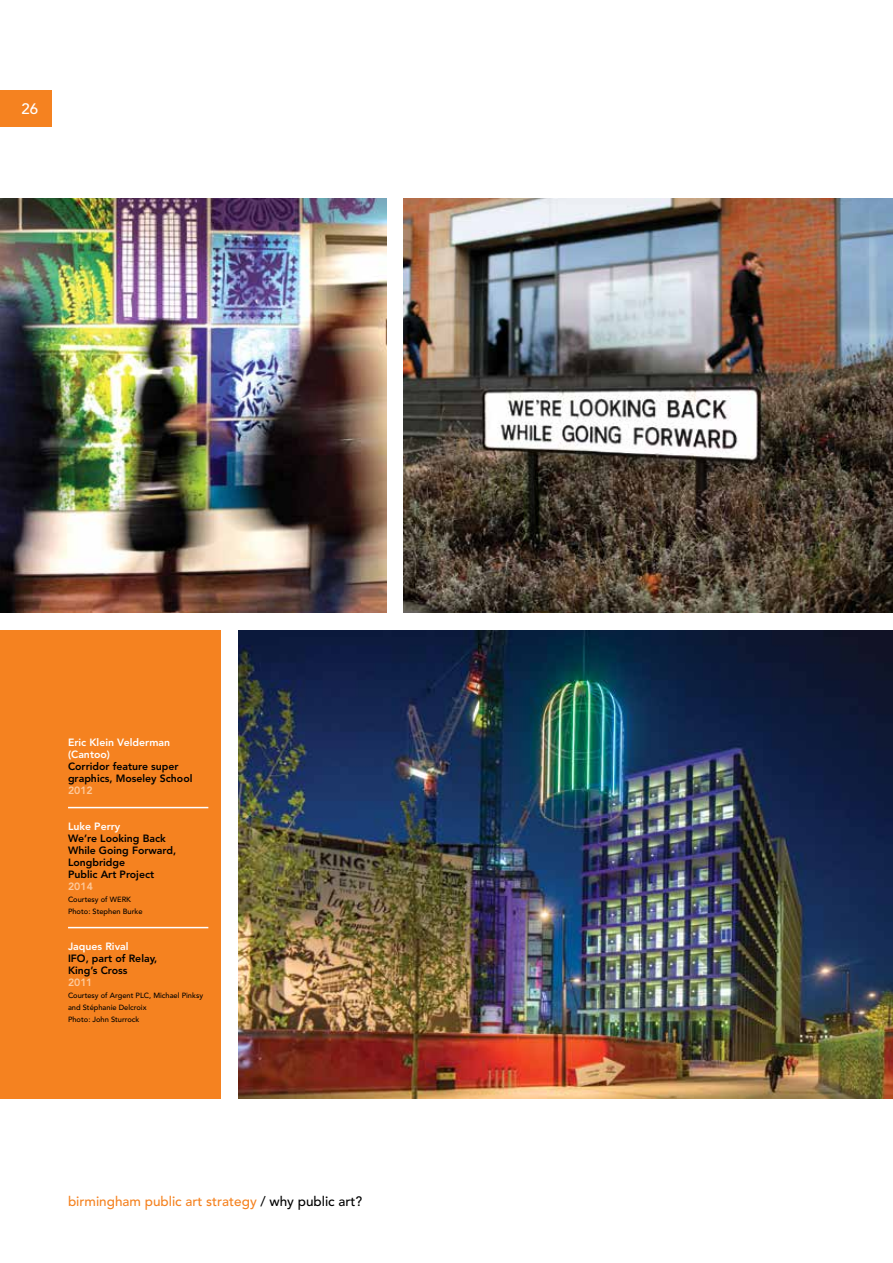
<style>
.page{position:relative;width:893px;height:1263px;background:#fff}
.page>*{position:absolute;margin:0;border:0;box-sizing:border-box;transform-origin:0 0}
.t1{font:500 15px "Avenir";color:#fff}
.t2{font:500 13.5px "Avenir";color:#f58220}
.t3{font:800 10.5px/12px "Avenir";color:#000}
.t4{font:800 10.5px/12px "Avenir";color:#fff}
.t5{font:800 10.5px "Avenir";color:#fdc99b}
.t6{font:500 7.5px/12px "Avenir";color:#000}
.s1{color:#000}
</style>
<div class="page">
<div style="left:0;top:90px;width:51px;height:36px;background:#f58220"></div>
<img style="left:0;top:198px;width:386px;height:414px">
<img style="left:238px;top:630px;width:655px;height:468px">
<img style="left:404px;top:198px;width:489px;height:414px">
<div style="left:0;top:630px;width:220px;height:468px;background:#f58220"></div>
<hr style="left:68px;top:807px;width:140px;height:1px;background:#fff">
<hr style="left:68px;top:927px;width:140px;height:1px;background:#fff">
<h1 class="t1" style="left:21px;top:100px;width:18px">26</h1>
<p class="t4" style="left:68px;top:736px;width:104px">Eric Klein Velderman (Cantoo)</p>
<p class="t3" style="left:68px;top:760px;width:126px">Corridor feature super graphics, Moseley School</p>
<p class="t5" style="left:68px;top:784px;width:26px">2012</p>
<p class="t4" style="left:68px;top:820px;width:54px">Luke Perry</p>
<p class="t3" style="left:68px;top:832px;width:110px">We’re Looking Back<br>While Going Forward,<br>Longbridge<br>Public Art Project</p>
<p class="t5" style="left:68px;top:880px;width:26px">2014</p>
<p class="t6" style="left:68px;top:894px;width:76px">Courtesy of WERK<br>Photo: Stephen Burke</p>
<p class="t4" style="left:68px;top:940px;width:62px">Jaques Rival</p>
<p class="t3" style="left:68px;top:952px;width:91px">IFO, part of Relay,<br>King’s Cross</p>
<p class="t5" style="left:68px;top:976px;width:26px">2011</p>
<p class="t6" style="left:68px;top:990px;width:137px">Courtesy of Argent PLC, Michael Pinksy and Stéphanie Delcroix<br>Photo: John Sturrock</p>
<p class="t2" style="left:68px;top:1193px;width:296px">birmingham public art strategy <span class="s1">/ why public art?</span></p>
</div>
